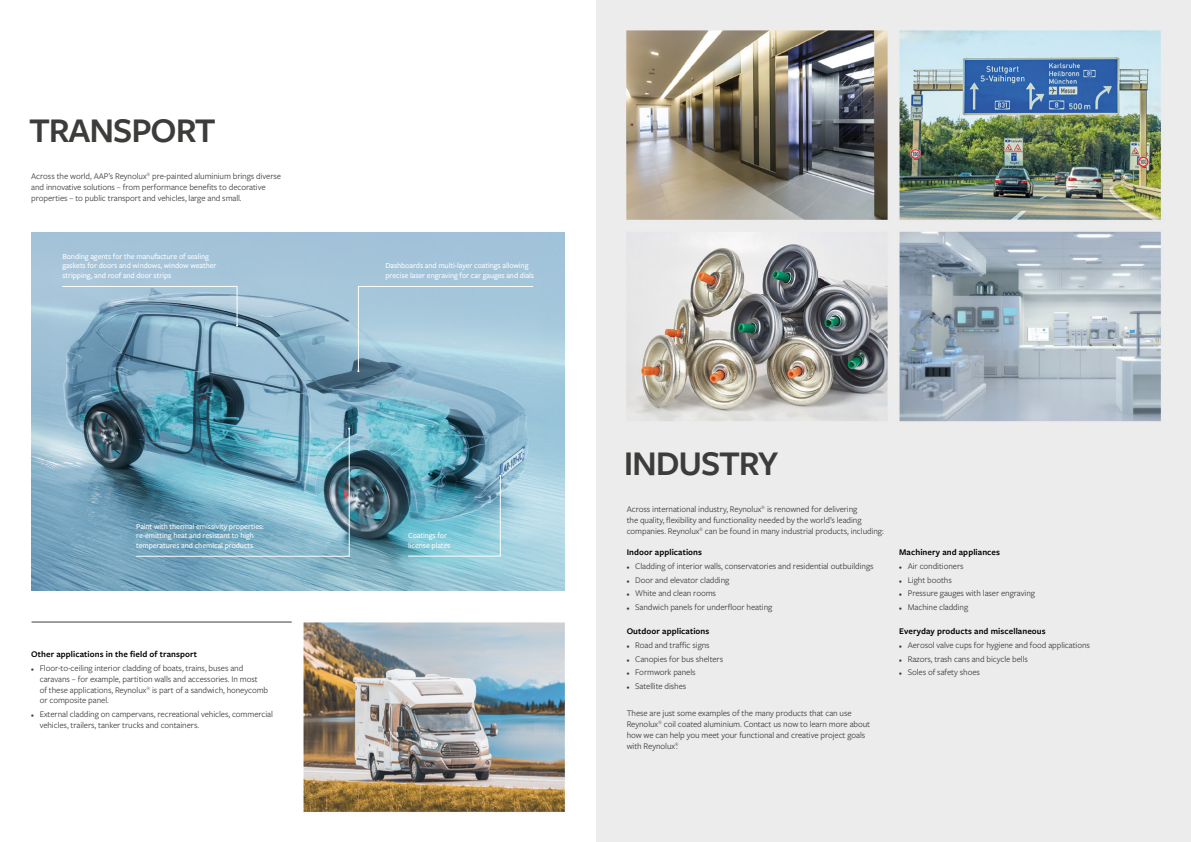
<style>
.page{position:relative;width:1191px;height:842px;background:#fff}
.page>*{position:absolute;margin:0;border:0;box-sizing:border-box;transform-origin:0 0}
.t1{font:600 36px "Freight Sans Pro";letter-spacing:-.03em;color:#3c3c3b}
.t2{font:9px/10.8px "Freight Sans Pro";letter-spacing:-.01em;color:#3c3c3b}
.t3{font:600 9px "Freight Sans Pro";letter-spacing:.01em;color:#000}
.t4{font:500 8px/9.6px "Freight Sans Pro";letter-spacing:-.01em;color:#fff}
.s1{font-size:6px}
</style>
<div class="page">
<img style="left:596px;top:0;width:595px;height:842px">
<img style="left:31px;top:232px;width:535px;height:581px">
<img style="left:31px;top:232px;width:533px;height:359px">
<hr style="left:32px;top:622px;width:260px;height:1px;background:#3c3c3b">
<svg style="left:408px;top:475px;width:93px;height:81px;background:#6fb0c3"></svg>
<svg style="left:136px;top:427px;width:214px;height:129px;background:#72a7bb"></svg>
<svg style="left:357px;top:286px;width:176px;height:86px;background:#a8cadb"></svg>
<svg style="left:62px;top:286px;width:176px;height:41px;background:#94b6ca"></svg>
<h1 class="t1" style="left:29px;top:106px;width:188px">TRANSPORT</h1>
<p class="t2" style="left:31px;top:171px;width:251px">Across the world, AAP’s Reynolux<sup>®</sup> pre-painted aluminium brings diverse and innovative solutions – from performance benefits to decorative properties – to public transport and vehicles, large and small.</p>
<p class="t4" style="left:62px;top:251px;width:156px">Bonding agents for the manufacture of sealing gaskets for doors and windows, window weather stripping, and roof and door strips</p>
<p class="t4" style="left:136px;top:521px;width:129px">Paint with thermal emissivity properties: re-emitting heat and resistant to high temperatures and chemical products</p>
<p class="t3" style="left:31px;top:648px;width:167px">Other applications in the field of transport</p>
<p class="t2" style="left:40px;top:662px;width:230px;text-indent:-9px"><span class="s1">•</span> Floor-to-ceiling interior cladding of boats, trains, buses and caravans – for example, partition walls and accessories. In most<br>of these applications, Reynolux<sup>®</sup> is part of a sandwich, honeycomb or composite panel.</p>
<p class="t2" style="left:40px;top:708px;width:235px;text-indent:-9px"><span class="s1">•</span> External cladding on campervans, recreational vehicles, commercial vehicles, trailers, tanker trucks and containers.</p>
<p class="t4" style="left:385px;top:260px;width:150px">Dashboards and multi-layer coatings allowing precise laser engraving for car gauges and dials</p>
<p class="t4" style="left:408px;top:530px;width:44px">Coatings for license plates</p>
<h1 class="t1" style="left:624px;top:439px;width:156px">INDUSTRY</h1>
<p class="t2" style="left:626px;top:503px;width:258px">Across international industry, Reynolux<sup>®</sup> is renowned for delivering<br>the quality, flexibility and functionality needed by the world’s leading companies. Reynolux<sup>®</sup> can be found in many industrial products, including:</p>
<p class="t3" style="left:626px;top:546px;width:77px">Indoor applications</p>
<p class="t2" style="left:626px;top:560px;width:248px"><span class="s1">•</span> Cladding of interior walls, conservatories and residential outbuildings</p>
<p class="t2" style="left:626px;top:574px;width:104px"><span class="s1">•</span> Door and elevator cladding</p>
<p class="t2" style="left:626px;top:588px;width:91px"><span class="s1">•</span> White and clean rooms</p>
<p class="t2" style="left:626px;top:601px;width:147px"><span class="s1">•</span> Sandwich panels for underfloor heating</p>
<p class="t3" style="left:626px;top:625px;width:84px">Outdoor applications</p>
<p class="t2" style="left:626px;top:639px;width:85px"><span class="s1">•</span> Road and traffic signs</p>
<p class="t2" style="left:626px;top:653px;width:98px"><span class="s1">•</span> Canopies for bus shelters</p>
<p class="t2" style="left:626px;top:667px;width:70px"><span class="s1">•</span> Formwork panels</p>
<p class="t2" style="left:626px;top:680px;width:61px"><span class="s1">•</span> Satellite dishes</p>
<p class="t2" style="left:626px;top:707px;width:245px">These are just some examples of the many products that can use Reynolux<sup>®</sup> coil coated aluminium. Contact us now to learn more about how we can help you meet your functional and creative project goals with Reynolux<sup>®</sup>.</p>
<p class="t3" style="left:899px;top:546px;width:102px">Machinery and appliances</p>
<p class="t2" style="left:899px;top:560px;width:66px"><span class="s1">•</span> Air conditioners</p>
<p class="t2" style="left:899px;top:574px;width:54px"><span class="s1">•</span> Light booths</p>
<p class="t2" style="left:899px;top:588px;width:137px"><span class="s1">•</span> Pressure gauges with laser engraving</p>
<p class="t2" style="left:899px;top:601px;width:71px"><span class="s1">•</span> Machine cladding</p>
<p class="t3" style="left:899px;top:625px;width:148px">Everyday products and miscellaneous</p>
<p class="t2" style="left:899px;top:639px;width:192px"><span class="s1">•</span> Aerosol valve cups for hygiene and food applications</p>
<p class="t2" style="left:899px;top:653px;width:130px"><span class="s1">•</span> Razors, trash cans and bicycle bells</p>
<p class="t2" style="left:899px;top:667px;width:82px"><span class="s1">•</span> Soles of safety shoes</p>
</div>
